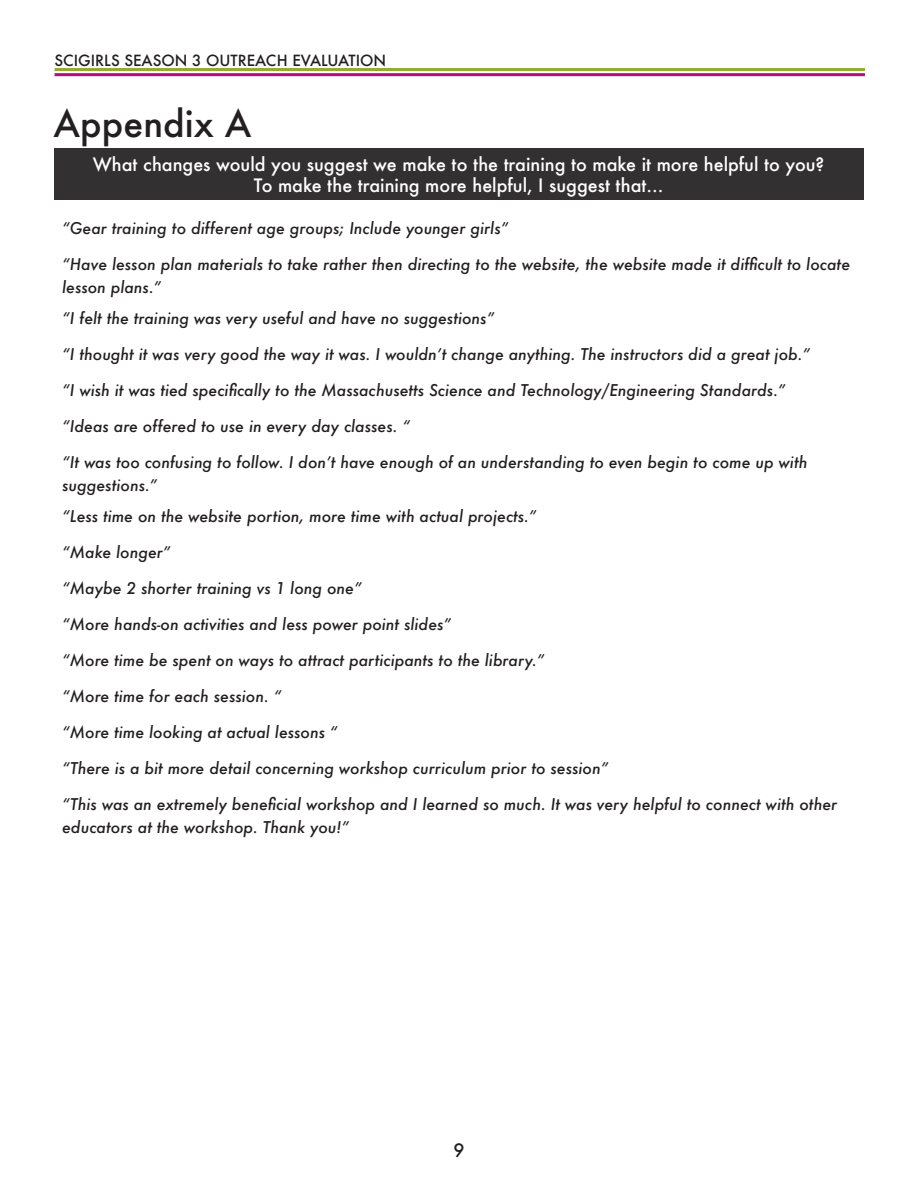
<style>
.page{position:relative;width:918px;height:1188px;background:#fff}
.page>*{position:absolute;margin:0;border:0;box-sizing:border-box;transform-origin:0 0}
.t1{font:500 36px "Futura";color:#231f20}
.t2{font:500 18px/21.6px "Futura";color:#fff;text-align:center}
.t3{font:500 18px "Futura";color:#231f20}
.t4{font:italic 500 15.75px/22.5px "Futura";color:#231f20}
.t5{font:500 15px "Futura";color:#231f20}
</style>
<div class="page">
<div style="left:54px;top:149px;width:810px;height:51px;background:#323031"></div>
<hr style="left:55px;top:73px;width:810px;height:3px;background:#b60b7f">
<hr style="left:55px;top:68px;width:810px;height:3px;background:#94ab30">
<p class="t5" style="left:55px;top:51px;width:333px">SCIGIRLS SEASON 3 OUTREACH EVALUATION</p>
<h1 class="t1" style="left:54px;top:99px;width:199px">Appendix A</h1>
<p class="t2" style="left:93px;top:153px;width:733px">What changes would you suggest we make to the training to make it more helpful to you?<br>To make the training more helpful, I suggest that…</p>
<p class="t4" style="left:62px;top:217px;width:448px">“Gear training to different age groups; Include younger girls”</p>
<p class="t4" style="left:62px;top:253px;width:790px">“Have lesson plan materials to take rather then directing to the website, the website made it difficult to locate lesson plans.”</p>
<p class="t4" style="left:62px;top:307px;width:434px">“I felt the training was very useful and have no suggestions”</p>
<p class="t4" style="left:62px;top:343px;width:750px">“I thought it was very good the way it was. I wouldn’t change anything. The instructors did a great job.”</p>
<p class="t4" style="left:62px;top:379px;width:725px">“I wish it was tied specifically to the Massachusetts Science and Technology/Engineering Standards.”</p>
<p class="t4" style="left:62px;top:415px;width:350px">“Ideas are offered to use in every day classes. “</p>
<p class="t4" style="left:62px;top:451px;width:747px">“It was too confusing to follow. I don’t have enough of an understanding to even begin to come up with suggestions.”</p>
<p class="t4" style="left:62px;top:505px;width:476px">“Less time on the website portion, more time with actual projects.”</p>
<p class="t4" style="left:62px;top:541px;width:110px">“Make longer”</p>
<p class="t4" style="left:62px;top:577px;width:301px">“Maybe 2 shorter training vs 1 long one”</p>
<p class="t4" style="left:62px;top:613px;width:391px">“More hands-on activities and less power point slides”</p>
<p class="t4" style="left:62px;top:649px;width:484px">“More time be spent on ways to attract participants to the library.”</p>
<p class="t4" style="left:62px;top:685px;width:221px">“More time for each session. “</p>
<p class="t4" style="left:62px;top:721px;width:277px">“More time looking at actual lessons “</p>
<p class="t4" style="left:62px;top:757px;width:548px">“There is a bit more detail concerning workshop curriculum prior to session”</p>
<p class="t4" style="left:62px;top:793px;width:777px">“This was an extremely beneficial workshop and I learned so much. It was very helpful to connect with other educators at the workshop. Thank you!”</p>
<p class="t3" style="left:453px;top:1138px;width:13px">9</p>
</div>
